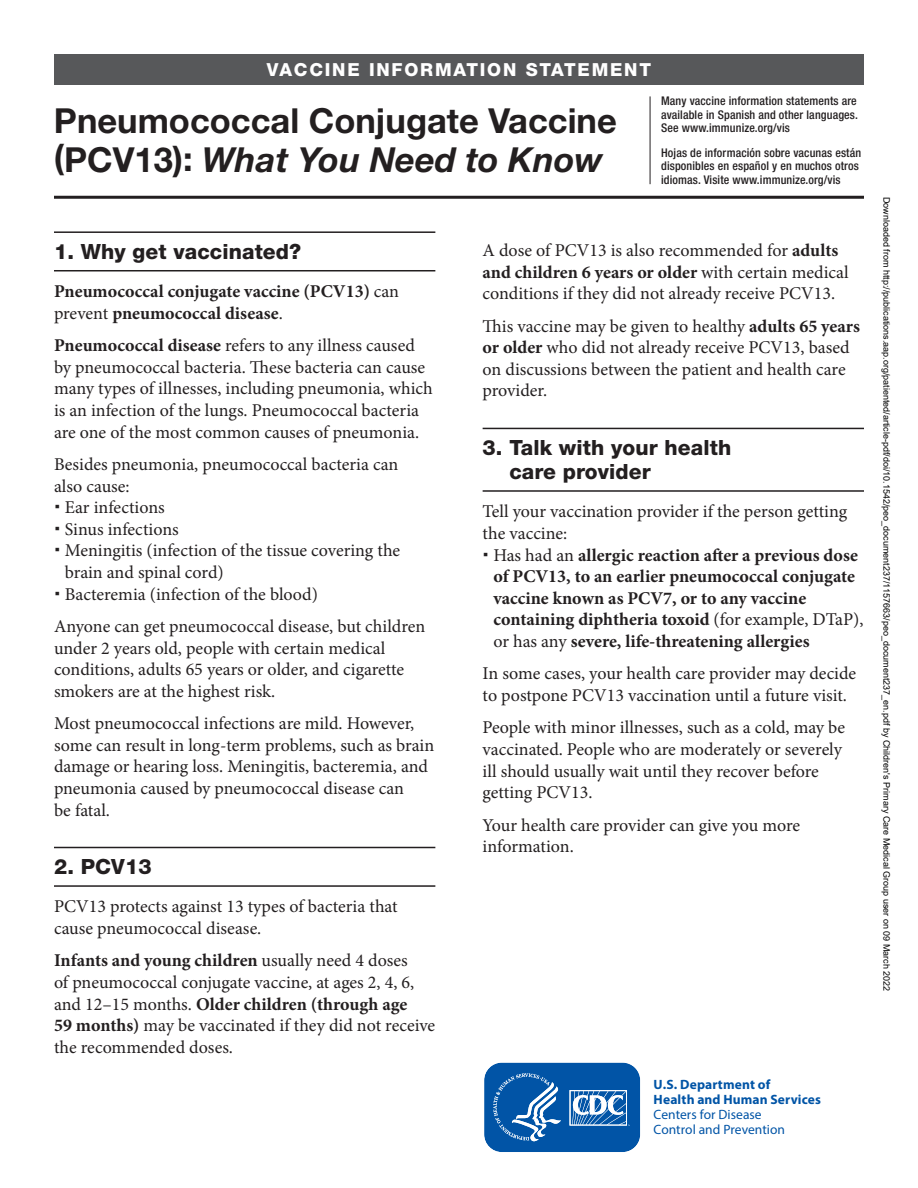
<style>
.page{position:relative;width:918px;height:1188px;background:#fff}
.page>*{position:absolute;margin:0;border:0;box-sizing:border-box;transform-origin:0 0}
.t1{font:700 34.5px/39px "Helvetica Neue LT Std";color:#231f20}
.t2{font:800 21px/24px "Helvetica Neue LT Std";letter-spacing:.005em;color:#231f20}
.t3{font:18px/21.6px "Minion Pro";color:#231f20}
.t4{font:700 18px/21.6px "Minion Pro";color:#231f20}
.t5{font:800 18px "Helvetica Neue LT Std";letter-spacing:.1em;color:#fff}
.t6{font:700 13.5px/15px "Myriad Pro";letter-spacing:.01em;color:#0154a6}
.t7{font:13.5px/15px "Myriad Pro";color:#0154a6}
.t8{font:500 condensed 12px/13.5px "Helvetica Neue LT Std";letter-spacing:.01em;color:#231f20;text-align:justify}
.t9{font:9px "Arial";color:#000}
.s1{font-style:italic}
.s2{font-weight:400}
.s3{font-weight:700}
</style>
<div class="page">
<div style="left:54px;top:54px;width:810px;height:31px;background:#57585a"></div>
<hr style="left:650px;top:96px;width:1px;height:88px;background:#231f20">
<hr style="left:54px;top:196px;width:810px;height:3px;background:#231f20">
<svg style="left:484px;top:1062px;width:157px;height:90px;background:#296fb4"></svg>
<hr style="left:54px;top:270px;width:381px;height:1px;background:#231f20">
<hr style="left:54px;top:231px;width:381px;height:2px;background:#231f20">
<hr style="left:54px;top:885px;width:381px;height:2px;background:#231f20">
<hr style="left:54px;top:847px;width:381px;height:1px;background:#231f20">
<hr style="left:483px;top:490px;width:381px;height:2px;background:#231f20">
<hr style="left:483px;top:428px;width:381px;height:1px;background:#231f20">
<p class="t5" style="left:267px;top:59px;width:386px">VACCINE INFORMATION STATEMENT</p>
<h2 class="t1" style="left:54px;top:101px;width:564px">Pneumococcal Conjugate Vaccine (PCV13): <span class="s1">What You Need to Know</span></h2>
<p class="t8" style="left:661px;top:94px;width:198px">Many vaccine information statements are available in Spanish and other languages.<br>See www.immunize.org/vis</p>
<p class="t8" style="left:661px;top:146px;width:202px;text-align:left">Hojas de información sobre vacunas están disponibles en español y en muchos otros idiomas. Visite www.immunize.org/vis</p>
<h3 class="t2" style="left:54px;top:239px;width:249px">1. Why get vaccinated?</h3>
<p class="t4" style="left:54px;top:280px;width:347px">Pneumococcal conjugate vaccine (PCV13) <span class="s2">can prevent</span> pneumococcal disease<span class="s2">.</span></p>
<p class="t3" style="left:54px;top:335px;width:380px"><span class="s3">Pneumococcal disease</span> refers to any illness caused by pneumococcal bacteria. These bacteria can cause many types of illnesses, including pneumonia, which is an infection of the lungs. Pneumococcal bacteria are one of the most common causes of pneumonia.</p>
<p class="t3" style="left:54px;top:453px;width:346px">Besides pneumonia, pneumococcal bacteria can also cause:</p>
<p class="t3" style="left:65px;top:497px;width:101px">Ear infections</p>
<p class="t3" style="left:65px;top:518px;width:115px">Sinus infections</p>
<p class="t3" style="left:65px;top:540px;width:337px">Meningitis (infection of the tissue covering the brain and spinal cord)</p>
<p class="t3" style="left:65px;top:583px;width:255px">Bacteremia (infection of the blood)</p>
<p class="t3" style="left:54px;top:615px;width:373px">Anyone can get pneumococcal disease, but children under 2 years old, people with certain medical conditions, adults 65 years or older, and cigarette smokers are at the highest risk.</p>
<p class="t3" style="left:54px;top:713px;width:382px">Most pneumococcal infections are mild. However, some can result in long-term problems, such as brain damage or hearing loss. Meningitis, bacteremia, and pneumonia caused by pneumococcal disease can<br>be fatal.</p>
<h3 class="t2" style="left:54px;top:855px;width:99px">2. PCV13</h3>
<p class="t3" style="left:54px;top:896px;width:345px">PCV13 protects against 13 types of bacteria that cause pneumococcal disease.</p>
<p class="t3" style="left:54px;top:950px;width:383px"><span class="s3">Infants and young children</span> usually need 4 doses<br>of pneumococcal conjugate vaccine, at ages 2, 4, 6, and 12–15 months. <span class="s3">Older children (through age<br>59 months)</span> may be vaccinated if they did not receive the recommended doses.</p>
<p class="t3" style="left:483px;top:240px;width:368px">A dose of PCV13 is also recommended for <span class="s3">adults and children 6 years or older</span> with certain medical conditions if they did not already receive PCV13.</p>
<p class="t3" style="left:483px;top:315px;width:379px">This vaccine may be given to healthy <span class="s3">adults 65 years or older</span> who did not already receive PCV13, based on discussions between the patient and health care provider.</p>
<h3 class="t2" style="left:509px;top:435px;width:223px;text-indent:-27px">3. Talk with your health care provider</h3>
<p class="t3" style="left:483px;top:501px;width:366px">Tell your vaccination provider if the person getting the vaccine:</p>
<p class="t4" style="left:493px;top:544px;width:372px"><span class="s2">Has had an</span> allergic reaction after a previous dose of PCV13, to an earlier pneumococcal conjugate vaccine known as PCV7, or to any vaccine containing diphtheria toxoid <span class="s2">(for example, DTaP), or has any</span> severe, life-threatening allergies</p>
<p class="t3" style="left:483px;top:663px;width:375px">In some cases, your health care provider may decide to postpone PCV13 vaccination until a future visit.</p>
<p class="t3" style="left:483px;top:717px;width:364px">People with minor illnesses, such as a cold, may be vaccinated. People who are moderately or severely ill should usually wait until they recover before getting PCV13.</p>
<p class="t3" style="left:483px;top:814px;width:319px">Your health care provider can give you more information.</p>
<p class="t6" style="left:654px;top:1077px;width:169px">U.S. Department of<br>Health and Human Services</p>
<p class="t7" style="left:654px;top:1107px;width:133px">Centers for Disease<br>Control and Prevention</p>
<p class="t9" style="left:890px;top:197px;width:796px;rotate:90deg">Downloaded from http://publications.aap.org/patiented/article-pdf/doi/10.1542/peo_document237/1157663/peo_document237_en.pdf by Children's Primary Care Medical Group user on 09 March 2022</p>
</div>
